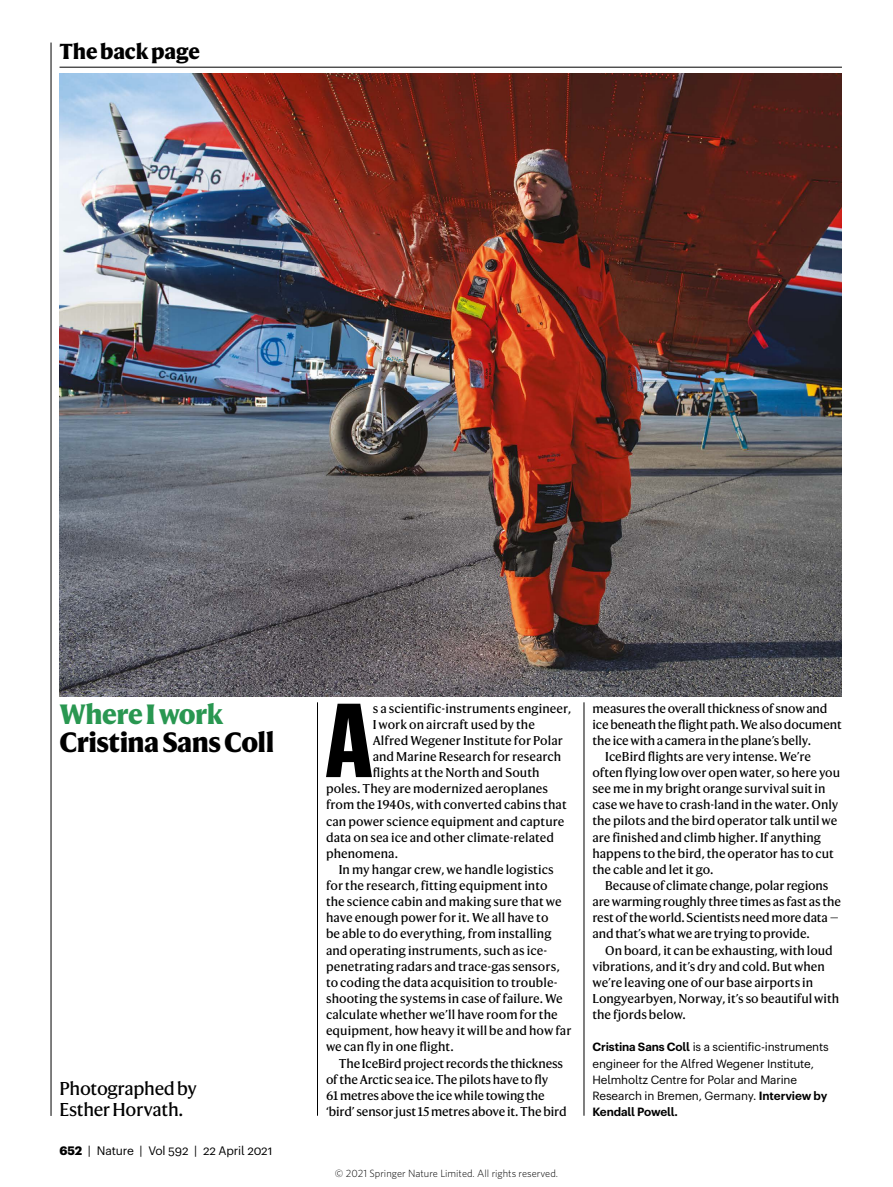
<style>
.page{position:relative;width:893px;height:1187px;background:#fff}
.page>*{position:absolute;margin:0;border:0;box-sizing:border-box;transform-origin:0 0}
.t1{font:700 102.6px "Graphik X Cond";color:#000}
.t2{font:800 27px "Harding";letter-spacing:-.02em;color:#000}
.t3{font:800 27px "Harding";letter-spacing:-.02em;color:#299751}
.t4{font:800 21px "Harding";letter-spacing:-.01em;color:#000}
.t5{font:18px/21px "Harding Text";letter-spacing:-.02em;color:#000}
.t6{font:12.3px "Harding Text";color:#000}
.t7{font:12px "Graphik Naturel";letter-spacing:-.01em;color:#000}
.t8{font:11.7px/16px "Graphik Naturel";letter-spacing:-.01em;color:#000}
.t9{font:300 10.5px "Whitney";color:#000}
.s1{font-weight:700}
.s2{font-weight:600}
</style>
<div class="page">
<img style="left:60px;top:73px;width:782px;height:623px">
<hr style="left:51px;top:43px;width:1px;height:1072px;background:#000">
<hr style="left:60px;top:67px;width:782px;height:1px;background:#000">
<hr style="left:317px;top:702px;width:1px;height:413px;background:#000">
<hr style="left:584px;top:702px;width:1px;height:413px;background:#000">
<h3 class="t4" style="left:60px;top:39px;width:142px">The back page</h3>
<h2 class="t3" style="left:60px;top:697px;width:165px">Where I work</h2>
<h2 class="t2" style="left:60px;top:725px;width:216px">Cristina Sans Coll</h2>
<h3 class="t5" style="left:60px;top:1077px;width:139px">Photographed by<br>Esther Horvath.</h3>
<p class="t7" style="left:60px;top:1141px;width:214px"><span class="s1">652</span> | Nature | Vol 592 | 22 April 2021</p>
<h1 class="t1" style="left:325px;top:667px;width:49px">A</h1>
<p class="t6" style="left:373px;top:700px;width:200px">s a scientific-instruments engineer,</p>
<p class="t6" style="left:373px;top:716px;width:164px">I work on aircraft used by the</p>
<p class="t6" style="left:373px;top:733px;width:192px">Alfred Wegener Institute for Polar</p>
<p class="t6" style="left:373px;top:749px;width:190px">and Marine Research for research</p>
<p class="t6" style="left:373px;top:765px;width:168px">flights at the North and South</p>
<p class="t6" style="left:326px;top:781px;width:224px">poles. They are modernized aeroplanes</p>
<p class="t6" style="left:326px;top:797px;width:242px">from the 1940s, with converted cabins that</p>
<p class="t6" style="left:326px;top:813px;width:240px">can power science equipment and capture</p>
<p class="t6" style="left:326px;top:829px;width:230px">data on sea ice and other climate-related</p>
<p class="t6" style="left:326px;top:845px;width:73px">phenomena.</p>
<p class="t6" style="left:339px;top:862px;width:217px">In my hangar crew, we handle logistics</p>
<p class="t6" style="left:326px;top:878px;width:223px">for the research, fitting equipment into</p>
<p class="t6" style="left:326px;top:894px;width:237px">the science cabin and making sure that we</p>
<p class="t6" style="left:326px;top:910px;width:224px">have enough power for it. We all have to</p>
<p class="t6" style="left:326px;top:926px;width:227px">be able to do everything, from installing</p>
<p class="t6" style="left:326px;top:942px;width:223px">and operating instruments, such as ice-</p>
<p class="t6" style="left:326px;top:958px;width:235px">penetrating radars and trace-gas sensors,</p>
<p class="t6" style="left:326px;top:974px;width:233px">to coding the data acquisition to trouble-</p>
<p class="t6" style="left:326px;top:991px;width:238px">shooting the systems in case of failure. We</p>
<p class="t6" style="left:326px;top:1007px;width:233px">calculate whether we’ll have room for the</p>
<p class="t6" style="left:326px;top:1023px;width:247px">equipment, how heavy it will be and how far</p>
<p class="t6" style="left:326px;top:1039px;width:129px">we can fly in one flight.</p>
<p class="t6" style="left:339px;top:1055px;width:226px">The IceBird project records the thickness</p>
<p class="t6" style="left:326px;top:1071px;width:224px">of the Arctic sea ice. The pilots have to fly</p>
<p class="t6" style="left:326px;top:1087px;width:220px">61 metres above the ice while towing the</p>
<p class="t6" style="left:326px;top:1103px;width:242px">‘bird’ sensor just 15 metres above it. The bird</p>
<p class="t9" style="left:335px;top:1166px;width:225px">© 2021 Springer Nature Limited. All rights reserved.</p>
<p class="t6" style="left:592px;top:700px;width:237px">measures the overall thickness of snow and</p>
<p class="t6" style="left:592px;top:716px;width:251px">ice beneath the flight path. We also document</p>
<p class="t6" style="left:592px;top:733px;width:220px">the ice with a camera in the plane’s belly.</p>
<p class="t6" style="left:605px;top:749px;width:207px">IceBird flights are very intense. We’re</p>
<p class="t6" style="left:592px;top:765px;width:249px">often flying low over open water, so here you</p>
<p class="t6" style="left:592px;top:781px;width:235px">see me in my bright orange survival suit in</p>
<p class="t6" style="left:592px;top:797px;width:247px">case we have to crash-land in the water. Only</p>
<p class="t6" style="left:592px;top:813px;width:246px">the pilots and the bird operator talk until we</p>
<p class="t6" style="left:592px;top:829px;width:230px">are finished and climb higher. If anything</p>
<p class="t6" style="left:592px;top:845px;width:243px">happens to the bird, the operator has to cut</p>
<p class="t6" style="left:592px;top:862px;width:122px">the cable and let it go.</p>
<p class="t6" style="left:605px;top:878px;width:225px">Because of climate change, polar regions</p>
<p class="t6" style="left:592px;top:894px;width:250px">are warming roughly three times as fast as the</p>
<p class="t6" style="left:592px;top:910px;width:248px">rest of the world. Scientists need more data —</p>
<p class="t6" style="left:592px;top:926px;width:219px">and that’s what we are trying to provide.</p>
<p class="t6" style="left:605px;top:942px;width:229px">On board, it can be exhausting, with loud</p>
<p class="t6" style="left:592px;top:958px;width:234px">vibrations, and it’s dry and cold. But when</p>
<p class="t6" style="left:592px;top:974px;width:222px">we’re leaving one of our base airports in</p>
<p class="t6" style="left:592px;top:991px;width:248px">Longyearbyen, Norway, it’s so beautiful with</p>
<p class="t6" style="left:592px;top:1007px;width:95px">the fjords below.</p>
<p class="t8" style="left:592px;top:1038px;width:238px"><span class="s2">Cristina Sans Coll</span> is a scientific-instruments engineer for the Alfred Wegener Institute, Helmholtz Centre for Polar and Marine Research in Bremen, Germany. <span class="s2">Interview by Kendall Powell.</span></p>
</div>
